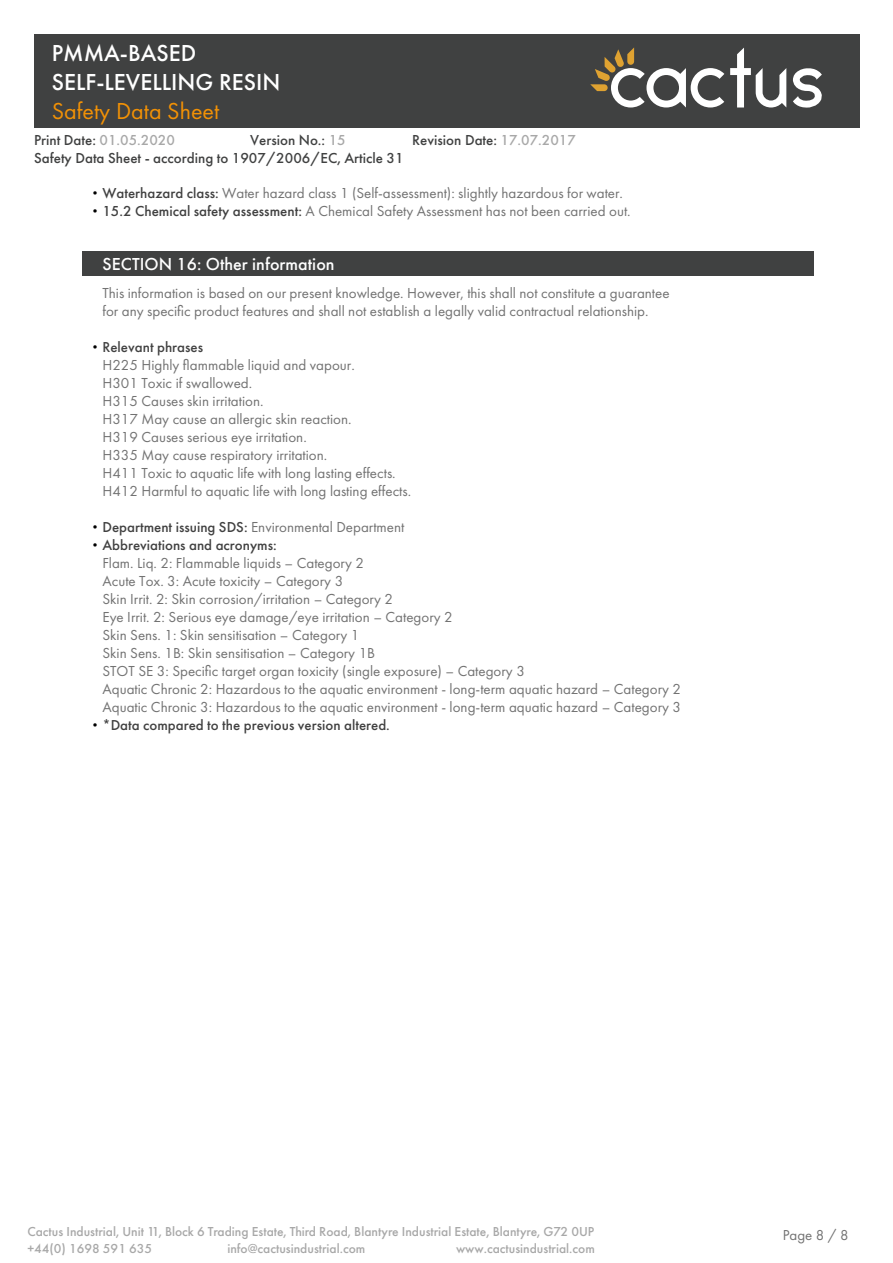
<style>
.page{position:relative;width:893px;height:1263px;background:#fff}
.page>*{position:absolute;margin:0;border:0;box-sizing:border-box;transform-origin:0 0}
.t1{font:500 24px/28.8px "Futura PT";color:#fff}
.t2{font:24px "Futura PT";color:#f29105}
.t3{font:500 18px "Futura PT";letter-spacing:.005em;color:#fff}
.t4{font:15px/18px "Futura PT";color:#727272}
.t5{font:500 15px/17.9px "Futura PT";color:#414141}
.t6{font:500 15px "Futura PT";color:#404141}
.t7{font:500 13.5px/16.2px "Futura PT";color:#a8a8a8}
.t8{font:12px/18px "Futura PT";color:#000}
.s1{color:#a8a8a8}
.s2{font-weight:500;color:#414141}
.s3{font-weight:400;color:#727272}
</style>
<div class="page">
<div style="left:82px;top:251px;width:731px;height:24px;background:#404141"></div>
<div style="left:34px;top:34px;width:825px;height:94px;background:#404141"></div>
<svg style="left:590px;top:47px;width:134px;height:61px"></svg>
<svg style="left:730px;top:48px;width:56px;height:60px"></svg>
<svg style="left:792px;top:68px;width:30px;height:40px"></svg>
<h1 class="t1" style="left:52px;top:38px;width:230px">PMMA-BASED<br>SELF-LEVELLING RESIN</h1>
<h1 class="t2" style="left:52px;top:96px;width:169px">Safety Data Sheet</h1>
<p class="t6" style="left:34px;top:131px;width:142px">Print Date: <span class="s1">01.05.2020</span></p>
<p class="t6" style="left:250px;top:131px;width:97px">Version No.: <span class="s1">15</span></p>
<p class="t6" style="left:412px;top:131px;width:165px">Revision Date: <span class="s1">17.07.2017</span></p>
<p class="t6" style="left:34px;top:149px;width:371px">Safety Data Sheet - according to 1907/2006/EC, Article 31</p>
<p class="t4" style="left:102px;top:184px;width:529px"><span class="s2">Waterhazard class:</span> Water hazard class 1 (Self-assessment): slightly hazardous for water.<br><span class="s2">15.2 Chemical safety assessment:</span> A Chemical Safety Assessment has not been carried out.</p>
<p class="t3" style="left:102px;top:253px;width:234px">SECTION 16: Other information</p>
<p class="t4" style="left:102px;top:284px;width:568px">This information is based on our present knowledge. However, this shall not constitute a guarantee for any specific product features and shall not establish a legally valid contractual relationship.</p>
<p class="t5" style="left:102px;top:338px;width:102px">Relevant phrases</p>
<p class="t4" style="left:102px;top:356px;width:310px">H225 Highly flammable liquid and vapour.<br>H301 Toxic if swallowed.<br>H315 Causes skin irritation.<br>H317 May cause an allergic skin reaction.<br>H319 Causes serious eye irritation.<br>H335 May cause respiratory irritation.<br>H411 Toxic to aquatic life with long lasting effects.<br>H412 Harmful to aquatic life with long lasting effects.</p>
<p class="t5" style="left:102px;top:518px;width:303px">Department issuing SDS: <span class="s3">Environmental Department<br></span>Abbreviations and acronyms:</p>
<p class="t4" style="left:102px;top:554px;width:580px">Flam. Liq. 2: Flammable liquids – Category 2<br>Acute Tox. 3: Acute toxicity – Category 3<br>Skin Irrit. 2: Skin corrosion/irritation – Category 2<br>Eye Irrit. 2: Serious eye damage/eye irritation – Category 2<br>Skin Sens. 1: Skin sensitisation – Category 1<br>Skin Sens. 1B: Skin sensitisation – Category 1B<br>STOT SE 3: Specific target organ toxicity (single exposure) – Category 3<br>Aquatic Chronic 2: Hazardous to the aquatic environment - long-term aquatic hazard – Category 2<br>Aquatic Chronic 3: Hazardous to the aquatic environment - long-term aquatic hazard – Category 3</p>
<p class="t5" style="left:102px;top:716px;width:289px">*Data compared to the previous version altered.</p>
<p class="t8" style="left:89px;top:184px;width:13px">• •</p>
<p class="t8" style="left:89px;top:337px;width:13px">•</p>
<p class="t8" style="left:89px;top:517px;width:13px">• •</p>
<p class="t8" style="left:89px;top:715px;width:13px">•</p>
<p class="t7" style="left:27px;top:1224px;width:568px">Cactus Industrial, Unit 11, Block 6 Trading Estate, Third Road, Blantyre Industrial Estate, Blantyre, G72 0UP +44(0) 1698 591 635</p>
<p class="t7" style="left:227px;top:1240px;width:139px">info@cactusindustrial.com</p>
<p class="t7" style="left:456px;top:1240px;width:140px">www.cactusindustrial.com</p>
<p class="t4" style="left:782px;top:1226px;width:67px">Page 8 / 8</p>
</div>
